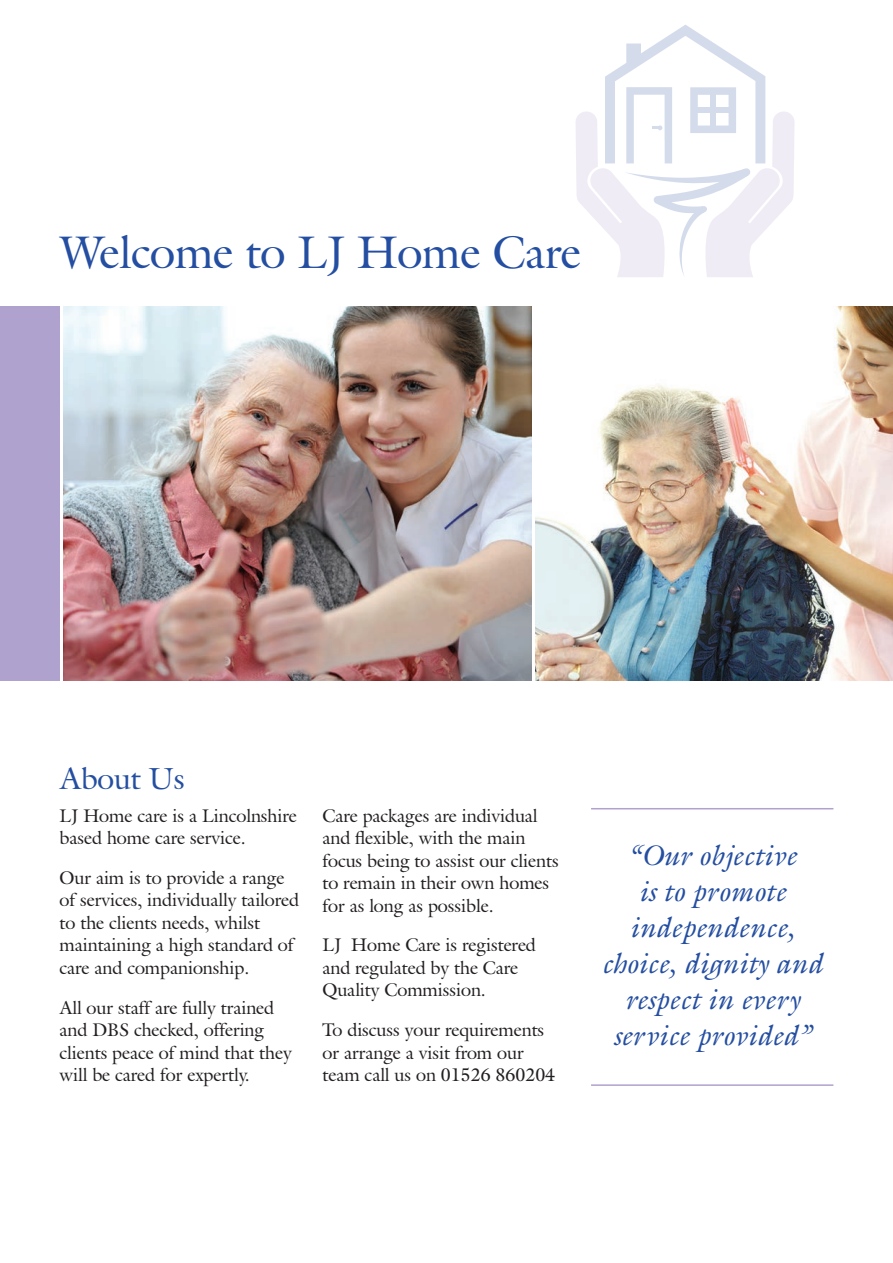
<style>
.page{position:relative;width:893px;height:1263px;background:#fff}
.page>*{position:absolute;margin:0;border:0;box-sizing:border-box;transform-origin:0 0}
.t1{font:45px "Galliard IT Cby BT";color:#244ea1}
.t2{font:30px "Galliard IT Cby BT";color:#244ea1}
.t3{font:italic 28.5px/36px "Galliard";color:#244ea1;text-align:center}
.t4{font:18px/22.5px "Galliard IT Cby BT";color:#231f20}
</style>
<div class="page">
<svg style="left:576px;top:25px;width:219px;height:252px"></svg>
<div style="left:0;top:306px;width:60px;height:374px;background:#b0a2ce"></div>
<img style="left:64px;top:306px;width:467px;height:374px">
<img style="left:536px;top:306px;width:357px;height:374px">
<hr style="left:591px;top:808px;width:242px;height:1px;background:#b0a2ce">
<hr style="left:591px;top:1084px;width:242px;height:2px;background:#b0a2ce">
<h1 class="t1" style="left:60px;top:223px;width:523px">Welcome to LJ Home Care</h1>
<h2 class="t2" style="left:60px;top:759px;width:127px">About Us</h2>
<p class="t4" style="left:60px;top:804px;width:239px">LJ Home care is a Lincolnshire based home care service.</p>
<p class="t4" style="left:60px;top:866px;width:241px">Our aim is to provide a range of services, individually tailored to the clients needs, whilst maintaining a high standard of care and companionship.</p>
<p class="t4" style="left:60px;top:996px;width:234px">All our staff are fully trained and DBS checked, offering clients peace of mind that they will be cared for expertly.</p>
<p class="t4" style="left:322px;top:804px;width:238px">Care packages are individual and flexible, with the main focus being to assist our clients to remain in their own homes for as long as possible.</p>
<p class="t4" style="left:322px;top:934px;width:215px">LJ Home Care is registered and regulated by the Care<br>Quality Commission.</p>
<p class="t4" style="left:322px;top:1018px;width:234px">To discuss your requirements or arrange a visit from our team call us on 01526 860204</p>
<h3 class="t3" style="left:602px;top:836px;width:223px">“Our objective<br>is to promote independence, choice, dignity and respect in every service provided”</h3>
</div>
